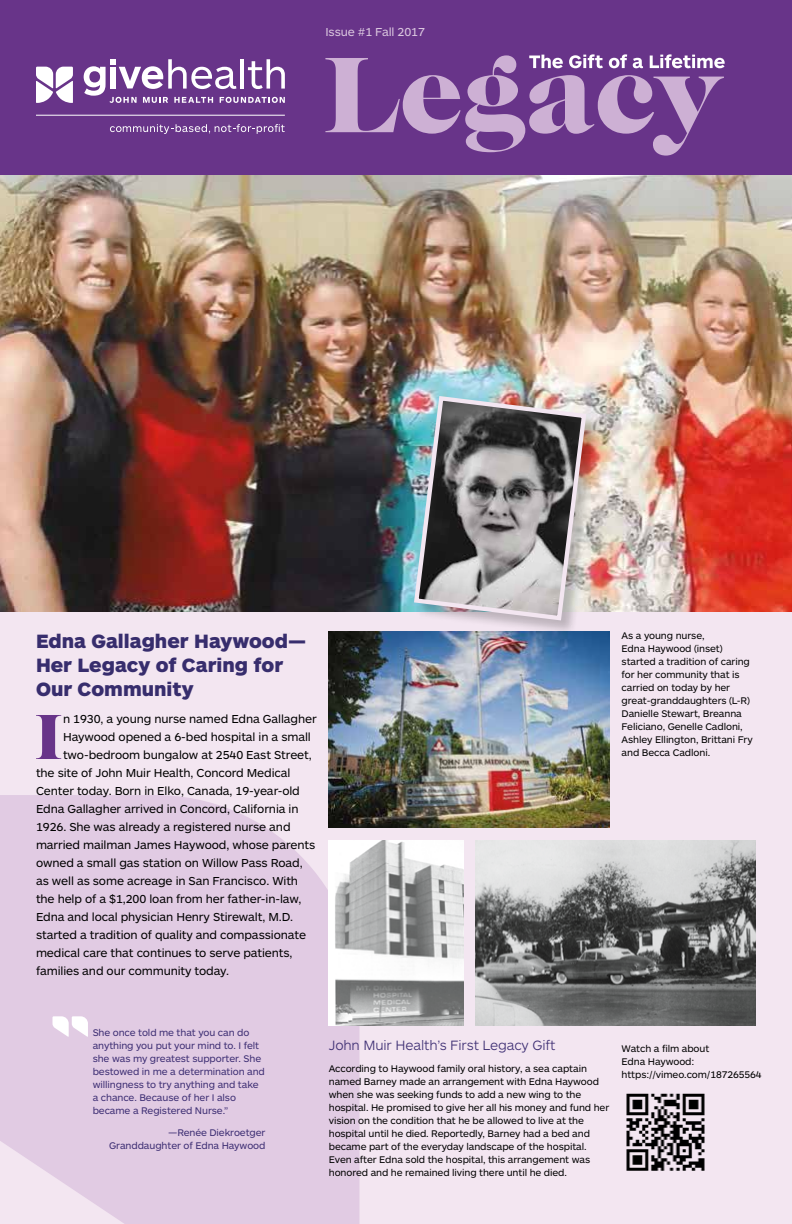
<style>
.page{position:relative;width:792px;height:1224px;background:#fff}
.page>*{position:absolute;margin:0;border:0;box-sizing:border-box;transform-origin:0 0}
.t1{font:66px "Caslon Graphique EF";color:#683489}
.t2{font:900 20px/24px "ARS Maquette Pro";color:#372d6d}
.t3{font:300 14px "ARS Maquette Pro";letter-spacing:-.01em;color:#3d2e73}
.t4{font:12px "ARS Maquette Pro";letter-spacing:-.01em;color:#000}
.t5{font:12px "ARS Maquette Pro";letter-spacing:-.01em;color:#dbc7df}
.t6{font:10px/13px "ARS Maquette Pro";letter-spacing:-.01em;color:#000}
.t7{font:10px/13px "ARS Maquette Pro";letter-spacing:-.01em;color:#3d2e73}
</style>
<div class="page">
<div style="left:0;top:468px;width:792px;height:756px;background:#f3e6f1"></div>
<svg style="left:0;top:795px;width:359px;height:429px;background:#e2cce3"></svg>
<img style="left:475px;top:840px;width:281px;height:186px">
<img style="left:0;top:175px;width:792px;height:437px">
<div style="left:0;top:0;width:792px;height:175px;background:#683489"></div>
<svg style="left:325px;top:55px;width:399px;height:101px"></svg>
<svg style="left:529px;top:54px;width:196px;height:14px"></svg>
<svg style="left:53px;top:1016px;width:35px;height:21px"></svg>
<img style="left:329px;top:840px;width:134px;height:186px">
<img style="left:329px;top:631px;width:281px;height:197px">
<div style="left:414px;top:396px;width:187px;height:240px;background:#000;opacity:.22"></div>
<img style="left:412px;top:394px;width:177px;height:229px">
<svg style="left:84px;top:59px;width:201px;height:44px"></svg>
<svg style="left:36px;top:67px;width:37px;height:36px"></svg>
<svg style="left:110px;top:124px;width:175px;height:10px"></svg>
<hr style="left:36px;top:115px;width:249px;height:1px;background:#fff">
<img style="left:626px;top:1093px;width:79px;height:78px">
<p class="t5" style="left:325px;top:24px;width:101px">Issue #1 Fall 2017</p>
<h2 class="t2" style="left:36px;top:628px;width:272px">Edna Gallagher Haywood—<br>Her Legacy of Caring for<br>Our Community</h2>
<h1 class="t1" style="left:34px;top:700px;width:32px">I</h1>
<p class="t4" style="left:63px;top:711px;width:255px">n 1930, a young nurse named Edna Gallagher</p>
<p class="t4" style="left:63px;top:729px;width:249px">Haywood opened a 6-bed hospital in a small</p>
<p class="t4" style="left:63px;top:747px;width:250px">two-bedroom bungalow at 2540 East Street,</p>
<p class="t4" style="left:36px;top:765px;width:256px">the site of John Muir Health, Concord Medical</p>
<p class="t4" style="left:36px;top:783px;width:265px">Center today. Born in Elko, Canada, 19-year-old</p>
<p class="t4" style="left:36px;top:801px;width:264px">Edna Gallagher arrived in Concord, California in</p>
<p class="t4" style="left:36px;top:819px;width:256px">1926. She was already a registered nurse and</p>
<p class="t4" style="left:36px;top:837px;width:281px">married mailman James Haywood, whose parents</p>
<p class="t4" style="left:36px;top:855px;width:268px">owned a small gas station on Willow Pass Road,</p>
<p class="t4" style="left:36px;top:873px;width:264px">as well as some acreage in San Francisco. With</p>
<p class="t4" style="left:36px;top:891px;width:267px">the help of a $1,200 loan from her father-in-law,</p>
<p class="t4" style="left:36px;top:909px;width:259px">Edna and local physician Henry Stirewalt, M.D.</p>
<p class="t4" style="left:36px;top:927px;width:272px">started a tradition of quality and compassionate</p>
<p class="t4" style="left:36px;top:945px;width:258px">medical care that continues to serve patients,</p>
<p class="t4" style="left:36px;top:963px;width:195px">families and our community today.</p>
<p class="t6" style="left:622px;top:629px;width:133px">As a young nurse,<br>Edna Haywood (inset) started a tradition of caring for her community that is carried on today by her great-granddaughters (L-R)<br>Danielle Stewart, Breanna<br>Feliciano, Genelle Cadloni,<br>Ashley Ellington, Brittani Fry and Becca Cadloni.</p>
<p class="t7" style="left:93px;top:1026px;width:174px">She once told me that you can do anything you put your mind to. I felt she was my greatest supporter. She bestowed in me a determination and willingness to try anything and take a chance. Because of her I also became a Registered Nurse.”</p>
<p class="t7" style="left:109px;top:1126px;width:158px;text-align:right">—Renée Diekroetger<br>Granddaughter of Edna Haywood</p>
<h3 class="t3" style="left:329px;top:1036px;width:228px">John Muir Health’s First Legacy Gift</h3>
<p class="t6" style="left:329px;top:1062px;width:282px">According to Haywood family oral history, a sea captain named Barney made an arrangement with Edna Haywood when she was seeking funds to add a new wing to the hospital. He promised to give her all his money and fund her vision on the condition that he be allowed to live at the hospital until he died. Reportedly, Barney had a bed and became part of the everyday landscape of the hospital.<br>Even after Edna sold the hospital, this arrangement was honored and he remained living there until he died.</p>
<p class="t6" style="left:622px;top:1042px;width:142px">Watch a film about<br>Edna Haywood: https://vimeo.com/187265564</p>
</div>
